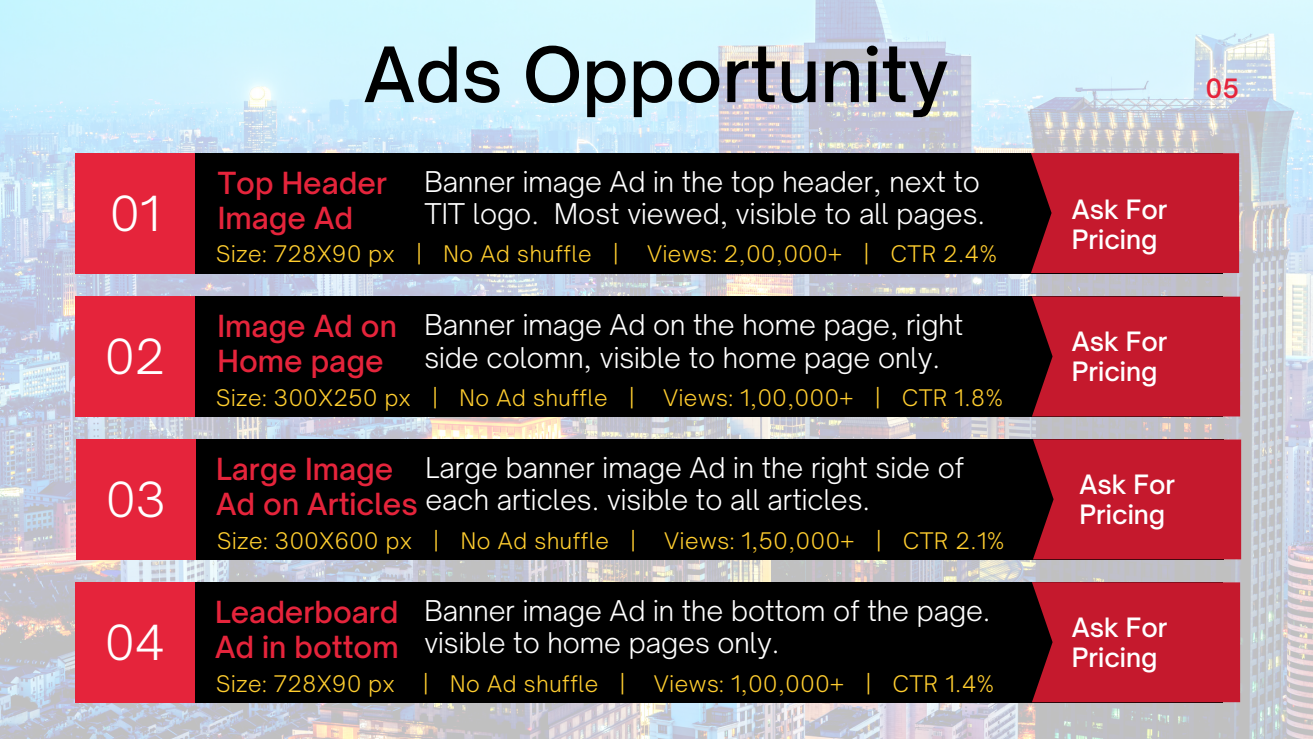
<style>
.page{position:relative;width:1313px;height:739px;background:#fff}
.page>*{position:absolute;margin:0;border:0;box-sizing:border-box;transform-origin:0 0}
.t1{font:500 72.88px "Open Sauce One";color:#000}
.t2{font:300 46.25px "Open Sauce One";color:#fff}
.t3{font:500 29.12px/34.9px "Open Sauce One";color:#e5243b}
.t4{font:300 27.38px/32.1px "Open Sauce One";color:#fff}
.t5{font:500 25.5px/30.1px "Open Sauce One";color:#fff}
.t6{font:500 25.5px "Open Sauce One";color:#e5243b}
.t7{font:300 21.88px "Open Sauce One";letter-spacing:.03em;color:#ffce2f}
</style>
<div class="page">
<img style="left:0;top:0;width:1312px;height:739px">
<div style="left:195px;top:153px;width:1027px;height:120px;background:#000"></div>
<div style="left:75px;top:153px;width:119px;height:120px;background:#e5243b"></div>
<div style="left:1031px;top:153px;width:208px;height:120px;background:#c5192d"></div>
<div style="left:195px;top:296px;width:1027px;height:120px;background:#000"></div>
<div style="left:75px;top:296px;width:119px;height:121px;background:#e5243b"></div>
<div style="left:1032px;top:296px;width:208px;height:120px;background:#c5192d"></div>
<div style="left:196px;top:439px;width:1027px;height:120px;background:#000"></div>
<div style="left:76px;top:439px;width:119px;height:120px;background:#e5243b"></div>
<div style="left:1033px;top:439px;width:208px;height:120px;background:#c5192d"></div>
<div style="left:195px;top:582px;width:1027px;height:120px;background:#000"></div>
<div style="left:75px;top:582px;width:119px;height:120px;background:#e5243b"></div>
<div style="left:1032px;top:582px;width:208px;height:120px;background:#c5192d"></div>
<p class="t2" style="left:110px;top:184px;width:51px">01</p>
<p class="t2" style="left:105px;top:328px;width:61px">02</p>
<p class="t2" style="left:106px;top:471px;width:62px">03</p>
<p class="t2" style="left:105px;top:613px;width:62px">04</p>
<p class="t1" style="left:364px;top:29px;width:586px">Ads Opportunity</p>
<p class="t4" style="left:424px;top:165px;width:562px">Banner image Ad in the top header, next to<br>TIT logo. Most viewed, visible to all pages.</p>
<p class="t3" style="left:218px;top:165px;width:171px">Top Header</p>
<p class="t3" style="left:218px;top:200px;width:137px">Image Ad</p>
<p class="t5" style="left:1072px;top:194px;width:97px">Ask For<br>Pricing</p>
<p class="t7" style="left:216px;top:240px;width:405px">Size: 728X90 px | No Ad shuffle |</p>
<p class="t7" style="left:647px;top:240px;width:351px">Views: 2,00,000+ | CTR 2.4%</p>
<p class="t4" style="left:424px;top:309px;width:540px">Banner image Ad on the home page, right side colomn, visible to home page only.</p>
<p class="t3" style="left:217px;top:309px;width:181px">Image Ad on<br>Home page</p>
<p class="t7" style="left:216px;top:384px;width:421px">Size: 300X250 px | No Ad shuffle |</p>
<p class="t7" style="left:663px;top:384px;width:341px">Views: 1,00,000+ | CTR 1.8%</p>
<p class="t4" style="left:425px;top:452px;width:540px">Large banner image Ad in the right side of each articles. visible to all articles.</p>
<p class="t3" style="left:216px;top:452px;width:203px">Large Image<br>Ad on Articles</p>
<p class="t7" style="left:217px;top:527px;width:421px">Size: 300X600 px | No Ad shuffle |</p>
<p class="t7" style="left:664px;top:527px;width:341px">Views: 1,50,000+ | CTR 2.1%</p>
<p class="t4" style="left:424px;top:594px;width:568px">Banner image Ad in the bottom of the page. visible to home pages only.</p>
<p class="t3" style="left:215px;top:594px;width:185px">Leaderboard<br>Ad in bottom</p>
<p class="t7" style="left:216px;top:669px;width:180px">Size: 728X90 px</p>
<p class="t7" style="left:422px;top:669px;width:205px">| No Ad shuffle |</p>
<p class="t7" style="left:654px;top:669px;width:342px">Views: 1,00,000+ | CTR 1.4%</p>
<p class="t5" style="left:1072px;top:326px;width:97px">Ask For<br>Pricing</p>
<p class="t5" style="left:1079px;top:469px;width:97px">Ask For<br>Pricing</p>
<p class="t5" style="left:1072px;top:612px;width:97px">Ask For<br>Pricing</p>
<p class="t6" style="left:1205px;top:73px;width:35px">05</p>
</div>
